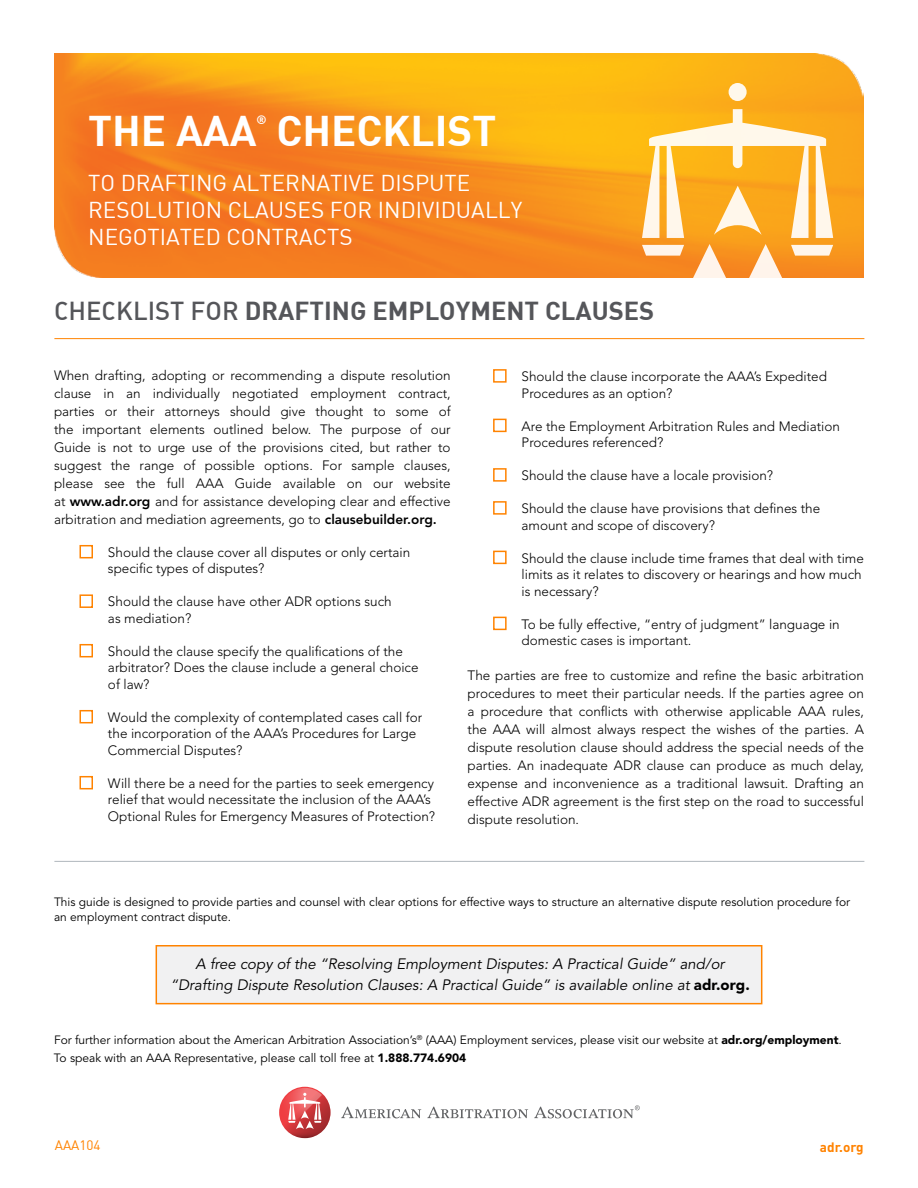
<style>
.page{position:relative;width:918px;height:1188px;background:#fff}
.page>*{position:absolute;margin:0;border:0;box-sizing:border-box;transform-origin:0 0}
.t1{font:42px "DIN Bold";color:#fff}
.t2{font:25.5px "DIN Bold";color:#55565a}
.t3{font:22.5px/27px "DIN";color:#fff}
.t4{font:italic 15px/21px "Avenir LT Std";color:#000;text-align:center}
.t5{font:300 13.5px/18px "Avenir LT Std";color:#000}
.t6{font:700 13.5px "DIN";color:#ff8300}
.t7{font:13.5px "DIN";color:#ff8300}
.t8{font:12px/15px "Avenir LT Std";color:#000}
.t9{font:12px "DIN Bold";color:#fff}
.s1{font-family:"DIN Medium Alternate"}
.s2{font-weight:800}
.s3{font-weight:900;font-style:normal}
.s4{font-weight:900}
</style>
<div class="page">
<img style="left:54px;top:54px;width:810px;height:224px">
<div style="left:80px;top:545px;width:13px;height:13px;border:2px solid #ff8300"></div>
<div style="left:80px;top:594px;width:13px;height:14px;border:2px solid #ff8300"></div>
<div style="left:80px;top:644px;width:13px;height:13px;border:2px solid #ff8300"></div>
<div style="left:80px;top:710px;width:13px;height:13px;border:2px solid #ff8300"></div>
<div style="left:80px;top:776px;width:13px;height:13px;border:2px solid #ff8300"></div>
<hr style="left:54px;top:338px;width:810px;height:1px;background:#ff8300">
<hr style="left:54px;top:861px;width:810px;height:1px;background:#b0b7bc">
<div style="left:493px;top:369px;width:14px;height:14px;border:2px solid #ff8300"></div>
<div style="left:493px;top:419px;width:14px;height:13px;border:2px solid #ff8300"></div>
<div style="left:493px;top:468px;width:14px;height:14px;border:2px solid #ff8300"></div>
<div style="left:493px;top:501px;width:14px;height:14px;border:2px solid #ff8300"></div>
<div style="left:493px;top:551px;width:14px;height:13px;border:2px solid #ff8300"></div>
<div style="left:493px;top:617px;width:14px;height:13px;border:2px solid #ff8300"></div>
<svg style="left:341px;top:1107px;width:80px;height:11px"></svg>
<svg style="left:427px;top:1107px;width:101px;height:11px"></svg>
<svg style="left:534px;top:1105px;width:106px;height:13px"></svg>
<svg style="left:279px;top:1087px;width:52px;height:51px"></svg>
<div style="left:156px;top:945px;width:606px;height:59px;background:#f1f1f2;border:2px solid #ff8300"></div>
<div style="left:729px;top:83px;width:18px;height:18px;background:#fff8eb;border-radius:50%"></div>
<svg style="left:642px;top:109px;width:191px;height:129px;background:#fcc45c"></svg>
<svg style="left:642px;top:244px;width:91px;height:34px;background:#f8aa5e"></svg>
<svg style="left:742px;top:244px;width:91px;height:34px;background:#f9ae5e"></svg>
<h1 class="t1" style="left:88px;top:104px;width:170px">THE AAA</h1>
<p class="t9" style="left:256px;top:112px;width:12px">®</p>
<h1 class="t1" style="left:276px;top:104px;width:221px">CHECKLIST</h1>
<h3 class="t3" style="left:88px;top:169px;width:436px">TO DRAFTING ALTERNATIVE DISPUTE<br>RESOLUTION CLAUSES FOR INDIVIDUALLY<br>NEGOTIATED CONTRACTS</h3>
<h2 class="t2" style="left:54px;top:294px;width:602px"><span class="s1">CHECKLIST FOR</span> DRAFTING EMPLOYMENT CLAUSES</h2>
<p class="t5" style="left:54px;top:366px;width:398px;text-align:justify">When drafting, adopting or recommending a dispute resolution clause in an individually negotiated employment contract, parties or their attorneys should give thought to some of the important elements outlined below. The purpose of our Guide is not to urge use of the provisions cited, but rather to suggest the range of possible options. For sample clauses, please see the full AAA Guide available on our website at <span class="s2">www.adr.org</span> and for assistance developing clear and effective arbitration and mediation agreements, go to <span class="s2">clausebuilder.org.</span></p>
<p class="t5" style="left:108px;top:544px;width:304px;line-height:16.5px">Should the clause cover all disputes or only certain specific types of disputes?</p>
<p class="t5" style="left:108px;top:594px;width:285px;line-height:16.5px">Should the clause have other ADR options such as mediation?</p>
<p class="t5" style="left:108px;top:643px;width:312px;line-height:16.5px">Should the clause specify the qualifications of the arbitrator? Does the clause include a general choice of law?</p>
<p class="t5" style="left:108px;top:709px;width:316px;line-height:16.5px">Would the complexity of contemplated cases call for the incorporation of the AAA’s Procedures for Large<br>Commercial Disputes?</p>
<p class="t5" style="left:108px;top:775px;width:329px;line-height:16.5px">Will there be a need for the parties to seek emergency relief that would necessitate the inclusion of the AAA’s<br>Optional Rules for Emergency Measures of Protection?</p>
<p class="t5" style="left:522px;top:368px;width:307px;line-height:16.5px">Should the clause incorporate the AAA’s Expedited<br>Procedures as an option?</p>
<p class="t5" style="left:522px;top:418px;width:320px;line-height:16.5px">Are the Employment Arbitration Rules and Mediation<br>Procedures referenced?</p>
<p class="t5" style="left:522px;top:467px;width:253px">Should the clause have a locale provision?</p>
<p class="t5" style="left:522px;top:500px;width:300px;line-height:16.5px">Should the clause have provisions that defines the amount and scope of discovery?</p>
<p class="t5" style="left:522px;top:550px;width:344px;line-height:16.5px">Should the clause include time frames that deal with time limits as it relates to discovery or hearings and how much is necessary?</p>
<p class="t5" style="left:522px;top:616px;width:320px;line-height:16.5px">To be fully effective, “entry of judgment” language in domestic cases is important.</p>
<p class="t5" style="left:468px;top:666px;width:398px;text-align:justify">The parties are free to customize and refine the basic arbitration procedures to meet their particular needs. If the parties agree on a procedure that conflicts with otherwise applicable AAA rules, the AAA will almost always respect the wishes of the parties. A dispute resolution clause should address the special needs of the parties. An inadequate ADR clause can produce as much delay, expense and inconvenience as a traditional lawsuit. Drafting an effective ADR agreement is the first step on the road to successful dispute resolution.</p>
<p class="t8" style="left:54px;top:895px;width:798px">This guide is designed to provide parties and counsel with clear options for effective ways to structure an alternative dispute resolution procedure for an employment contract dispute.</p>
<p class="t4" style="left:170px;top:954px;width:581px">A free copy of the “Resolving Employment Disputes: A Practical Guide” and/or “Drafting Dispute Resolution Clauses: A Practical Guide” is available online at <span class="s3">adr.org.</span></p>
<p class="t8" style="left:54px;top:1031px;width:789px;line-height:18px">For further information about the American Arbitration Association’s<sup>®</sup> (AAA) Employment services, please visit our website at <span class="s4">adr.org/employment</span>.<br>To speak with an AAA Representative, please call toll free at <span class="s4">1.888.774.6904</span></p>
<p class="t7" style="left:55px;top:1137px;width:47px">AAA104</p>
<p class="t6" style="left:820px;top:1138px;width:45px">adr.org</p>
</div>
